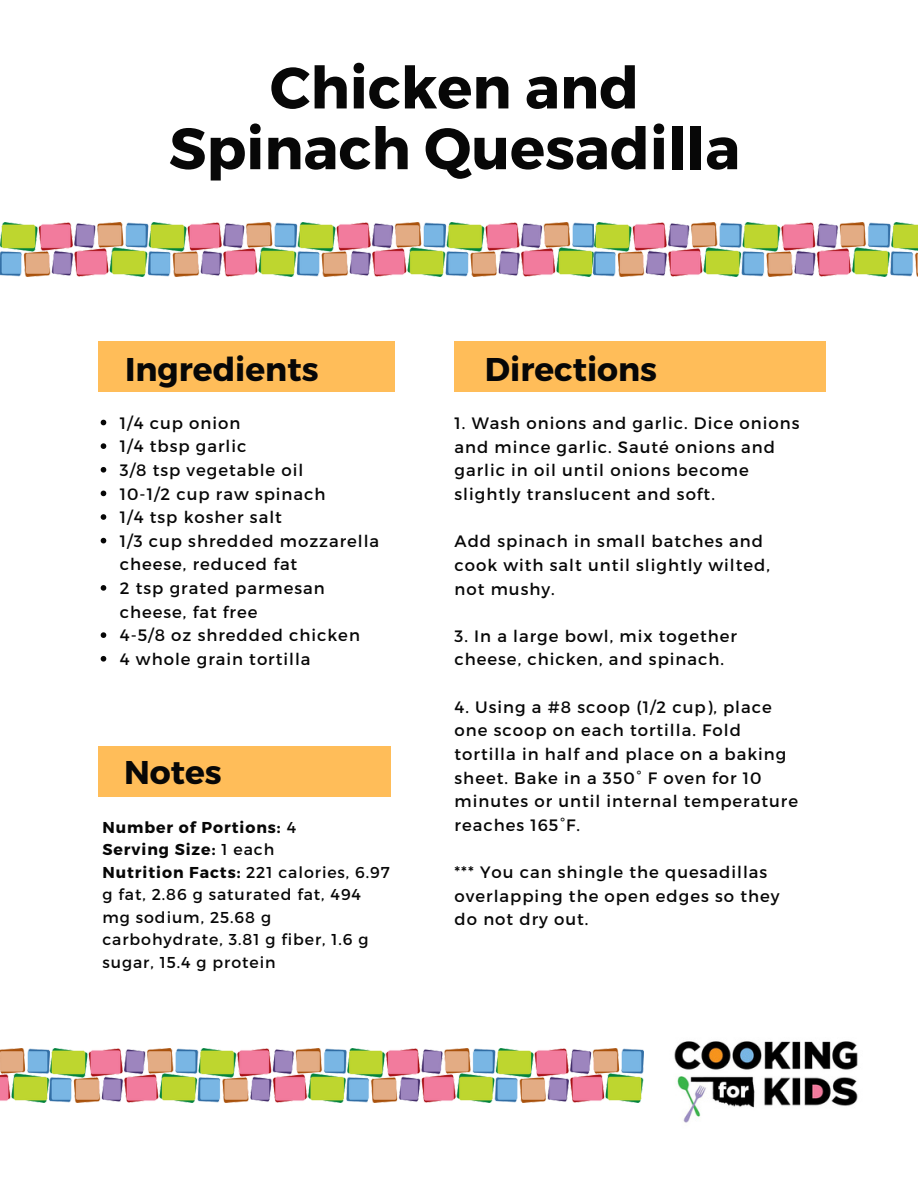
<style>
.page{position:relative;width:918px;height:1188px;background:#fff}
.page>*{position:absolute;margin:0;border:0;box-sizing:border-box;transform-origin:0 0}
.t1{font:700 58.2px/60.8px "Montserrat";color:#070707;text-align:center}
.t2{font:700 32.85px "Montserrat";color:#070707}
.t3{font:16.5px/23.7px "Montserrat";letter-spacing:.06em;color:#070707}
.t4{font:15.75px/22.5px "Montserrat";letter-spacing:.06em;color:#070707}
.s1{font-weight:700}
</style>
<div class="page">
<div style="left:98px;top:341px;width:297px;height:51px;background:#ffbd59"></div>
<div style="left:455px;top:341px;width:371px;height:51px;background:#ffbd59"></div>
<div style="left:98px;top:746px;width:293px;height:51px;background:#ffbd59"></div>
<img style="left:0;top:223px;width:918px;height:53px">
<img style="left:674px;top:1041px;width:184px;height:82px">
<img style="left:0;top:1049px;width:643px;height:53px">
<svg style="left:101px;top:420px;width:5px;height:5px"></svg>
<svg style="left:101px;top:443px;width:5px;height:6px"></svg>
<svg style="left:101px;top:467px;width:5px;height:6px"></svg>
<svg style="left:101px;top:491px;width:5px;height:5px"></svg>
<svg style="left:101px;top:514px;width:5px;height:6px"></svg>
<svg style="left:101px;top:538px;width:5px;height:5px"></svg>
<svg style="left:101px;top:585px;width:5px;height:6px"></svg>
<svg style="left:101px;top:632px;width:5px;height:6px"></svg>
<svg style="left:101px;top:656px;width:5px;height:6px"></svg>
<h1 class="t1" style="left:169px;top:54px;width:573px">Chicken and<br>Spinach Quesadilla</h1>
<h2 class="t2" style="left:125px;top:348px;width:195px">Ingredients</h2>
<h2 class="t2" style="left:485px;top:348px;width:174px">Directions</h2>
<p class="t3" style="left:120px;top:410px;width:261px">1/4 cup onion<br>1/4 tbsp garlic<br>3/8 tsp vegetable oil<br>10-1/2 cup raw spinach<br>1/4 tsp kosher salt<br>1/3 cup shredded mozzarella cheese, reduced fat<br>2 tsp grated parmesan cheese, fat free<br>4-5/8 oz shredded chicken<br>4 whole grain tortilla</p>
<p class="t3" style="left:455px;top:411px;width:346px">1. Wash onions and garlic. Dice onions and mince garlic. Sauté onions and garlic in oil until onions become slightly translucent and soft.</p>
<p class="t3" style="left:455px;top:529px;width:317px">Add spinach in small batches and cook with salt until slightly wilted, not mushy.</p>
<p class="t3" style="left:455px;top:623px;width:284px">3. In a large bowl, mix together cheese, chicken, and spinach.</p>
<p class="t3" style="left:455px;top:694px;width:345px">4. Using a #8 scoop (1/2 cup), place one scoop on each tortilla. Fold tortilla in half and place on a baking sheet. Bake in a 350° F oven for 10 minutes or until internal temperature reaches 165°F.</p>
<p class="t3" style="left:455px;top:860px;width:326px">*** You can shingle the quesadillas overlapping the open edges so they do not dry out.</p>
<h2 class="t2" style="left:124px;top:751px;width:99px">Notes</h2>
<p class="t4" style="left:102px;top:815px;width:289px"><span class="s1">Number of Portions:</span> 4<br><span class="s1">Serving Size:</span> 1 each<br><span class="s1">Nutrition Facts:</span> 221 calories, 6.97 g fat, 2.86 g saturated fat, 494 mg sodium, 25.68 g carbohydrate, 3.81 g fiber, 1.6 g sugar, 15.4 g protein</p>
</div>
